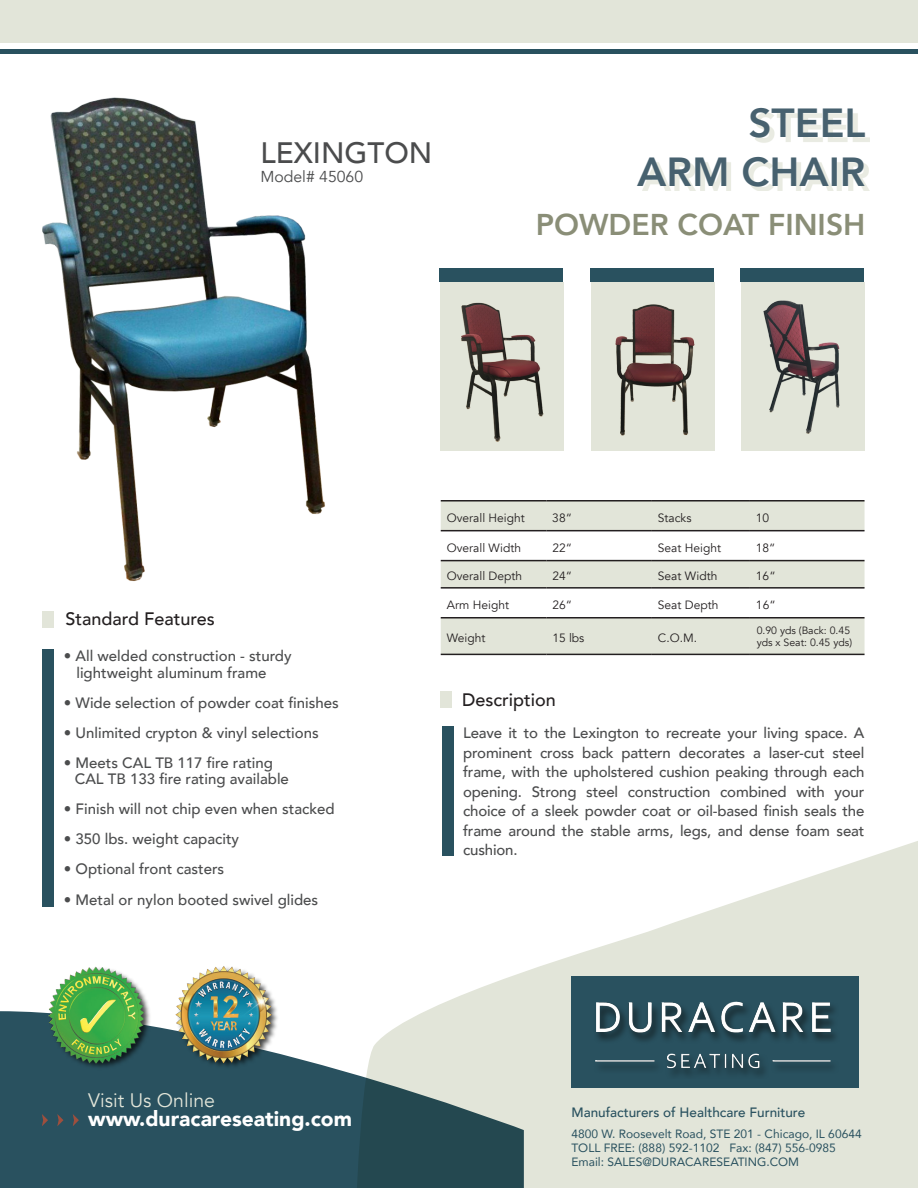
<style>
.page{position:relative;width:918px;height:1188px;background:#fff}
.page>*{position:absolute;margin:0;border:0;box-sizing:border-box;transform-origin:0 0}
.t1{font:800 40.5px/48.6px "Avenir";color:#47616f;text-align:right}
.t2{font:800 30px "Avenir";color:#8a8e77}
.t3{font:500 29.4px "Avenir";color:#4b4c4d}
.t4{font:900 21px "Avenir";color:#fff}
.t5{font:19.5px "Avenir";color:#e2e5d9}
.t6{font:500 18px "Avenir";color:#231f20}
.t7{font:15.75px "Avenir";color:#4b4c4d}
.t8{font:500 15px/19.5px "Avenir";color:#4b4c4d}
.t9{font:500 13.5px "Avenir";color:#29515f}
.t10{font:12px "Avenir";color:#231f20}
.t11{font:12px/14.4px "Avenir";color:#29515f}
.t12{font:10.5px/12.6px "Avenir";color:#231f20}
</style>
<div class="page">
<svg style="left:0;top:1011px;width:356px;height:176px;background:#3a5f6c"></svg>
<svg style="left:356px;top:835px;width:561px;height:352px;fill:#e2e5d9"></svg>
<svg style="left:73px;top:1113px;width:6px;height:12px"></svg>
<svg style="left:57px;top:1113px;width:6px;height:12px"></svg>
<svg style="left:42px;top:1113px;width:6px;height:12px"></svg>
<img style="left:48px;top:966px;width:232px;height:104px">
<div style="left:570px;top:976px;width:288px;height:111px;background:#29515f"></div>
<img style="left:595px;top:1001px;width:240px;height:74px">
<div style="left:0;top:0;width:917px;height:42px;background:#e2e5d9"></div>
<div style="left:0;top:49px;width:917px;height:5px;background:#29515f"></div>
<div style="left:42px;top:649px;width:12px;height:257px;background:#29515f"></div>
<div style="left:42px;top:611px;width:12px;height:16px;background:#e2e5d9"></div>
<div style="left:440px;top:691px;width:12px;height:16px;background:#e2e5d9"></div>
<div style="left:641px;top:112px;width:228px;height:79px;background:#e2e5d9;opacity:.75"></div>
<img style="left:42px;top:97px;width:283px;height:484px">
<div style="left:441px;top:726px;width:12px;height:129px;background:#29515f"></div>
<div style="left:439px;top:268px;width:123px;height:14px;background:#29515f"></div>
<div style="left:589px;top:268px;width:123px;height:14px;background:#29515f"></div>
<div style="left:740px;top:268px;width:123px;height:14px;background:#29515f"></div>
<div style="left:440px;top:282px;width:123px;height:168px;background:#e2e5d9"></div>
<img style="left:461px;top:302px;width:83px;height:140px">
<div style="left:590px;top:282px;width:123px;height:168px;background:#e2e5d9"></div>
<img style="left:615px;top:304px;width:80px;height:131px">
<div style="left:741px;top:282px;width:123px;height:168px;background:#e2e5d9"></div>
<img style="left:763px;top:300px;width:77px;height:134px">
<svg style="left:440px;top:501px;width:424px;height:152px;fill:#e2e5d9"></svg>
<hr style="left:440px;top:500px;width:106px;height:1px;background:#231f20">
<hr style="left:546px;top:500px;width:105px;height:1px;background:#231f20">
<hr style="left:651px;top:500px;width:98px;height:1px;background:#231f20">
<hr style="left:749px;top:500px;width:115px;height:1px;background:#231f20">
<hr style="left:440px;top:530px;width:106px;height:1px;background:#231f20">
<hr style="left:546px;top:530px;width:105px;height:1px;background:#231f20">
<hr style="left:651px;top:530px;width:98px;height:1px;background:#231f20">
<hr style="left:749px;top:530px;width:115px;height:1px;background:#231f20">
<hr style="left:440px;top:559px;width:106px;height:2px;background:#231f20">
<hr style="left:546px;top:559px;width:105px;height:2px;background:#231f20">
<hr style="left:651px;top:559px;width:98px;height:2px;background:#231f20">
<hr style="left:749px;top:559px;width:115px;height:2px;background:#231f20">
<hr style="left:440px;top:587px;width:106px;height:1px;background:#231f20">
<hr style="left:546px;top:587px;width:105px;height:1px;background:#231f20">
<hr style="left:651px;top:587px;width:98px;height:1px;background:#231f20">
<hr style="left:749px;top:587px;width:115px;height:1px;background:#231f20">
<hr style="left:440px;top:617px;width:106px;height:1px;background:#231f20">
<hr style="left:546px;top:617px;width:105px;height:1px;background:#231f20">
<hr style="left:651px;top:617px;width:98px;height:1px;background:#231f20">
<hr style="left:749px;top:617px;width:115px;height:1px;background:#231f20">
<hr style="left:440px;top:653px;width:106px;height:2px;background:#231f20">
<hr style="left:546px;top:653px;width:105px;height:2px;background:#231f20">
<hr style="left:651px;top:653px;width:98px;height:2px;background:#231f20">
<hr style="left:749px;top:653px;width:115px;height:2px;background:#231f20">
<p class="t3" style="left:260px;top:127px;width:173px">LEXINGTON</p>
<p class="t7" style="left:260px;top:167px;width:104px">Model# 45060</p>
<p class="t1" style="left:637px;top:99px;width:230px">STEEL<br>ARM CHAIR</p>
<p class="t2" style="left:535px;top:201px;width:331px">POWDER COAT FINISH</p>
<p class="t6" style="left:65px;top:603px;width:151px">Standard Features</p>
<p class="t8" style="left:76px;top:647px;width:217px;line-height:16.5px;text-indent:-13px">• All welded construction - sturdy lightweight aluminum frame</p>
<p class="t8" style="left:64px;top:692px;width:276px">• Wide selection of powder coat finishes</p>
<p class="t8" style="left:64px;top:722px;width:256px">• Unlimited crypton &amp; vinyl selections</p>
<p class="t8" style="left:75px;top:753px;width:215px;line-height:16.5px;text-indent:-11px">• Meets CAL TB 117 fire rating<br>CAL TB 133 fire rating available</p>
<p class="t8" style="left:64px;top:798px;width:272px">• Finish will not chip even when stacked</p>
<p class="t8" style="left:64px;top:828px;width:177px">• 350 lbs. weight capacity</p>
<p class="t8" style="left:64px;top:858px;width:162px">• Optional front casters</p>
<p class="t8" style="left:64px;top:888px;width:256px">• Metal or nylon booted swivel glides</p>
<h3 class="t5" style="left:88px;top:1088px;width:128px">Visit Us Online</h3>
<h3 class="t4" style="left:88px;top:1099px;width:265px">www.duracareseating.com</h3>
<p class="t10" style="left:446px;top:510px;width:79px">Overall Height</p>
<p class="t10" style="left:552px;top:510px;width:21px">38“</p>
<p class="t10" style="left:657px;top:510px;width:35px">Stacks</p>
<p class="t10" style="left:755px;top:510px;width:15px">10</p>
<p class="t10" style="left:446px;top:540px;width:76px">Overall Width</p>
<p class="t10" style="left:552px;top:540px;width:21px">22“</p>
<p class="t10" style="left:657px;top:540px;width:65px">Seat Height</p>
<p class="t10" style="left:755px;top:540px;width:21px">18“</p>
<p class="t10" style="left:446px;top:568px;width:77px">Overall Depth</p>
<p class="t10" style="left:552px;top:568px;width:21px">24“</p>
<p class="t10" style="left:657px;top:568px;width:61px">Seat Width</p>
<p class="t10" style="left:755px;top:568px;width:21px">16“</p>
<p class="t10" style="left:446px;top:597px;width:64px">Arm Height</p>
<p class="t10" style="left:552px;top:597px;width:21px">26“</p>
<p class="t10" style="left:657px;top:597px;width:62px">Seat Depth</p>
<p class="t10" style="left:755px;top:597px;width:21px">16“</p>
<p class="t10" style="left:446px;top:630px;width:40px">Weight</p>
<p class="t10" style="left:552px;top:630px;width:34px">15 lbs</p>
<p class="t10" style="left:657px;top:630px;width:41px">C.O.M.</p>
<p class="t12" style="left:756px;top:623px;width:97px">0.90 yds (Back: 0.45 yds x Seat: 0.45 yds)</p>
<p class="t6" style="left:462px;top:683px;width:95px">Description</p>
<p class="t8" style="left:463px;top:722px;width:402px;text-align:justify">Leave it to the Lexington to recreate your living space. A prominent cross back pattern decorates a laser-cut steel frame, with the upholstered cushion peaking through each opening. Strong steel construction combined with your choice of a sleek powder coat or oil-based finish seals the frame around the stable arms, legs, and dense foam seat cushion.</p>
<p class="t9" style="left:571px;top:1100px;width:235px">Manufacturers of Healthcare Furniture</p>
<p class="t11" style="left:571px;top:1125px;width:291px">4800 W. Roosevelt Road, STE 201 - Chicago, IL 60644<br>TOLL FREE: (888) 592-1102 Fax: (847) 556-0985<br>Email: SALES@DURACARESEATING.COM</p>
</div>
